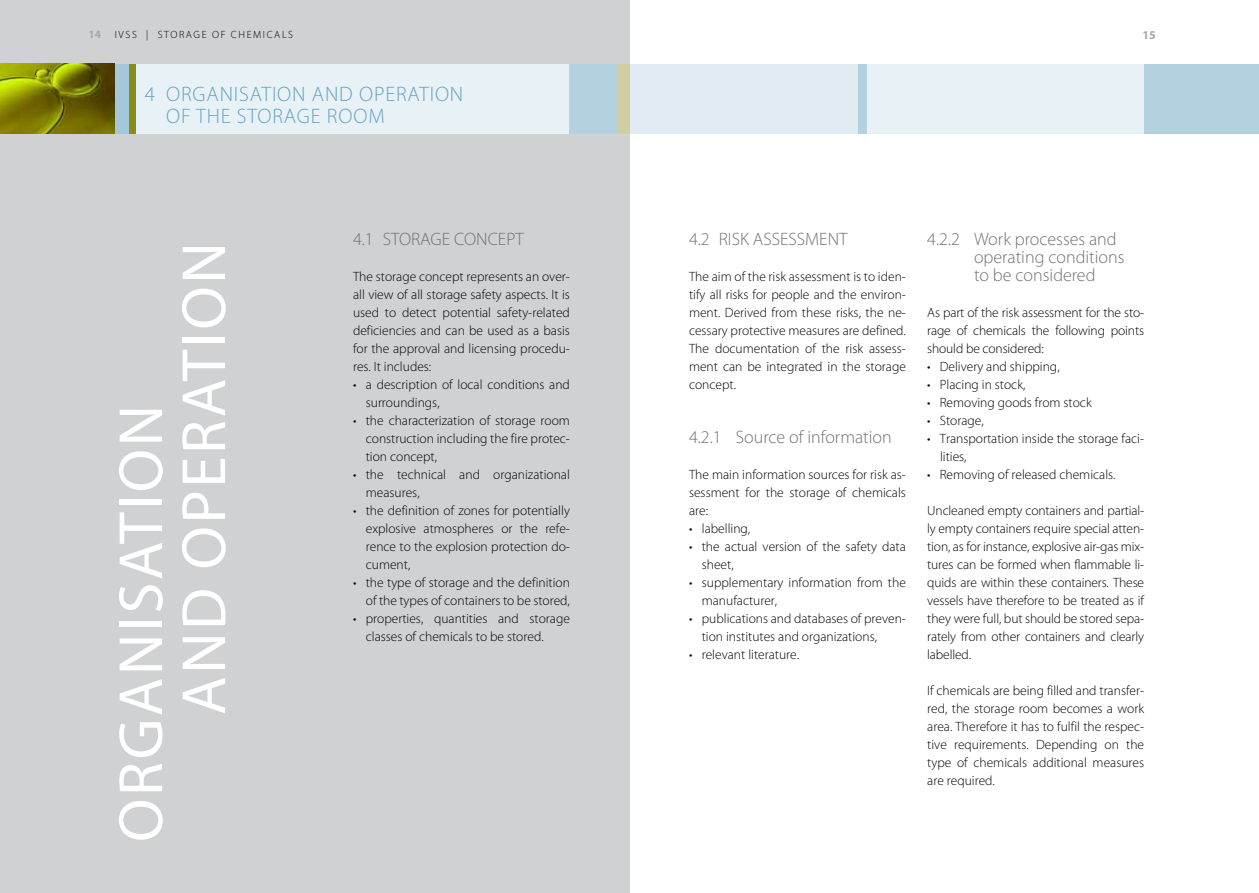
<style>
.page{position:relative;width:1259px;height:893px;background:#fff}
.page>*{position:absolute;margin:0;border:0;box-sizing:border-box;transform-origin:0 0}
.t1{font:63px/63px "Myriad Pro";letter-spacing:.04em;color:#fff}
.t2{font:300 21px/22.5px "Myriad Pro";letter-spacing:.04em;color:#67a2c0}
.t3{font:300 18px/18px "Myriad Pro";color:#707172}
.t4{font:300 13.5px/18px "Myriad Pro";color:#000;text-align:justify}
.t5{font:700 12px "Myriad Pro";color:#a7a8aa}
.t6{font:300 10.5px "Myriad Pro";letter-spacing:.15em;color:#000}
.s1{font-weight:700;font-size:11.25px;color:#a7a8aa}
</style>
<div class="page">
<div style="left:0;top:0;width:629px;height:893px;background:#d0d1d2"></div>
<div style="left:0;top:64px;width:1259px;height:69px;background:#b3d1df"></div>
<div style="left:103px;top:64px;width:1041px;height:69px;background:#e8f1f6"></div>
<div style="left:569px;top:64px;width:297px;height:69px;background:#b3d1df"></div>
<div style="left:629px;top:64px;width:228px;height:69px;background:#e1ecf2"></div>
<div style="left:115px;top:64px;width:19px;height:69px;background:#a4c7d9"></div>
<img style="left:0;top:64px;width:115px;height:69px">
<div style="left:130px;top:64px;width:6px;height:69px;background:#8a8d1e"></div>
<div style="left:617px;top:64px;width:12px;height:69px;background:#d1cea3"></div>
<p class="t6" style="left:88px;top:28px;width:206px"><span class="s1">14</span> IVSS | STORAGE OF CHEMICALS</p>
<p class="t5" style="left:1142px;top:27px;width:15px">15</p>
<h2 class="t2" style="left:166px;top:82px;width:299px;text-indent:-21px">4 ORGANISATION AND OPERATION<br>OF THE STORAGE ROOM</h2>
<h1 class="t1" style="left:108px;top:715px;width:474px;text-indent:-127px;rotate:-90deg">ORGANISATION<br>AND OPERATION</h1>
<h3 class="t3" style="left:353px;top:230px;width:172px">4.1 STORAGE CONCEPT</h3>
<p class="t4" style="left:353px;top:267px;width:218px">The storage concept represents an over&shy;all view of all storage safety aspects. It is used to detect potential safety-related deficiencies and can be used as a basis for the approval and licensing procedu&shy;res. It includes:</p>
<p class="t4" style="left:366px;top:375px;width:206px;text-indent:-13px">• a description of local conditions and surroundings,</p>
<p class="t4" style="left:366px;top:411px;width:206px;text-indent:-13px">• the characterization of storage room construction including the fire protec&shy;tion concept,</p>
<p class="t4" style="left:366px;top:465px;width:206px;text-indent:-13px">• the technical and organizational measures,</p>
<p class="t4" style="left:366px;top:501px;width:206px;text-indent:-13px">• the definition of zones for potentially explosive atmospheres or the refe&shy;rence to the explosion protection do&shy;cument,</p>
<p class="t4" style="left:353px;top:573px;width:218px;text-align:right">• the type of storage and the definition of the types of containers to be stored,</p>
<p class="t4" style="left:366px;top:609px;width:206px;text-indent:-13px">• properties, quantities and storage classes of chemicals to be stored.</p>
<h3 class="t3" style="left:689px;top:230px;width:160px">4.2 RISK ASSESSMENT</h3>
<p class="t4" style="left:689px;top:267px;width:218px">The aim of the risk assessment is to iden&shy;tify all risks for people and the environ&shy;ment. Derived from these risks, the ne&shy;cessary protective measures are defined.<br>The documentation of the risk assess&shy;ment can be integrated in the storage concept.</p>
<h3 class="t3" style="left:689px;top:428px;width:204px">4.2.1 Source of information</h3>
<p class="t4" style="left:689px;top:465px;width:218px">The main information sources for risk as&shy;sessment for the storage of chemicals are:</p>
<p class="t4" style="left:689px;top:519px;width:63px">• labelling,</p>
<p class="t4" style="left:702px;top:537px;width:206px;text-indent:-13px">• the actual version of the safety data sheet,</p>
<p class="t4" style="left:702px;top:573px;width:206px;text-indent:-13px">• supplementary information from the manufacturer,</p>
<p class="t4" style="left:702px;top:609px;width:206px;text-indent:-13px">• publications and databases of preven&shy;tion institutes and organizations,</p>
<p class="t4" style="left:689px;top:645px;width:112px">• relevant literature.</p>
<h3 class="t3" style="left:974px;top:230px;width:152px;text-indent:-47px">4.2.2 Work processes and operating conditions to be considered</h3>
<p class="t4" style="left:927px;top:303px;width:218px">As part of the risk assessment for the sto&shy;rage of chemicals the following points should be considered:</p>
<p class="t4" style="left:927px;top:357px;width:134px">• Delivery and shipping,</p>
<p class="t4" style="left:927px;top:375px;width:100px">• Placing in stock,</p>
<p class="t4" style="left:927px;top:393px;width:166px">• Removing goods from stock</p>
<p class="t4" style="left:927px;top:411px;width:58px">• Storage,</p>
<p class="t4" style="left:940px;top:429px;width:206px;text-indent:-13px">• Transportation inside the storage faci&shy;lities,</p>
<p class="t4" style="left:927px;top:465px;width:190px">• Removing of released chemicals.</p>
<p class="t4" style="left:927px;top:501px;width:218px">Uncleaned empty containers and partial&shy;ly empty containers require special atten&shy;tion, as for instance, explosive air-gas mix&shy;tures can be formed when flammable li&shy;quids are within these containers. These vessels have therefore to be treated as if they were full, but should be stored sepa&shy;rately from other containers and clearly labelled.</p>
<p class="t4" style="left:927px;top:681px;width:218px">If chemicals are being filled and transfer&shy;red, the storage room becomes a work area. Therefore it has to fulfil the respec&shy;tive requirements. Depending on the type of chemicals additional measures are required.</p>
</div>
